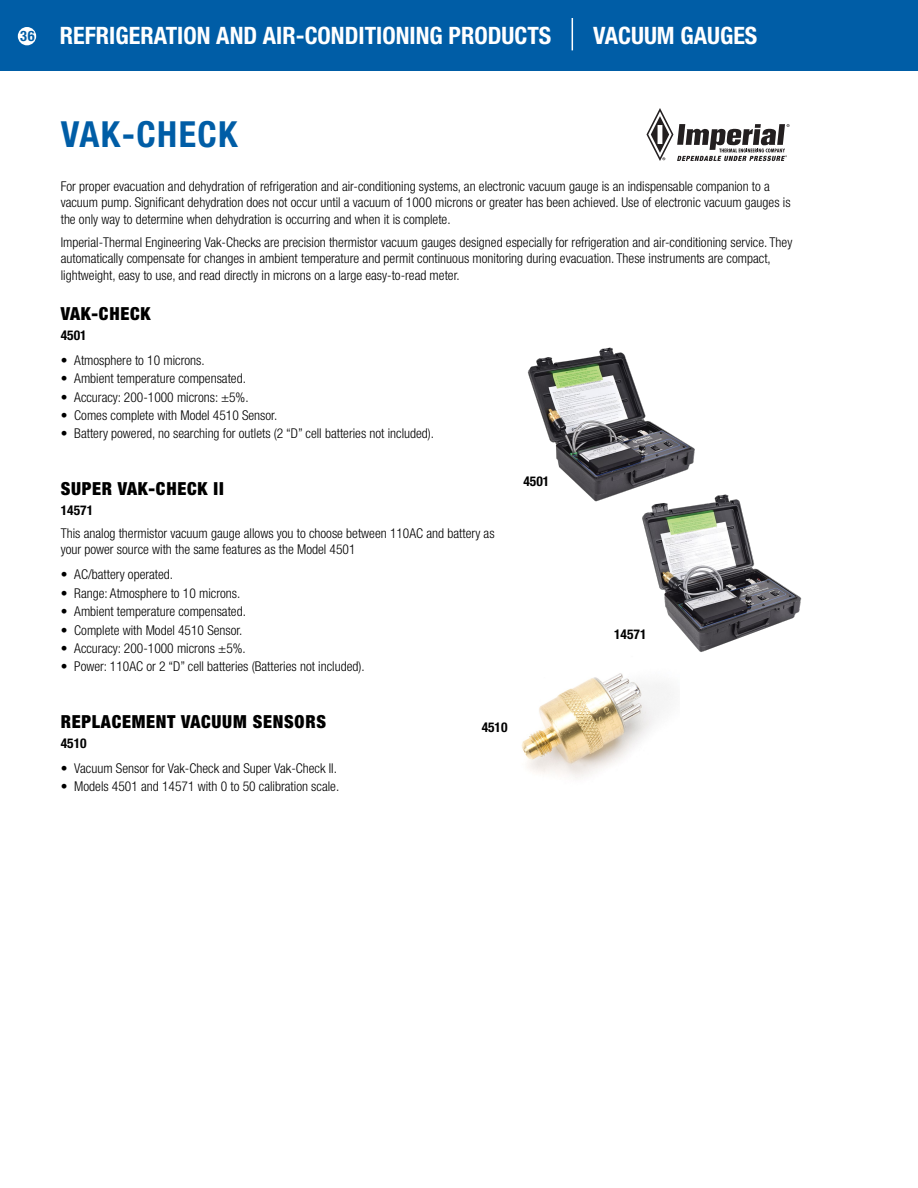
<style>
.page{position:relative;width:918px;height:1188px;background:#fff}
.page>*{position:absolute;margin:0;border:0;box-sizing:border-box;transform-origin:0 0}
.t1{font:700 condensed 36px "Helvetica Neue LT Std";letter-spacing:.04em;color:#005da6}
.t2{font:700 condensed 24px "Helvetica Neue LT Std";color:#fff}
.t3{font:900 condensed 18px "Helvetica Neue LT Std";letter-spacing:.04em;color:#000}
.t4{font:300 condensed 13.5px/16.5px "Helvetica Neue LT Std";color:#000}
.t5{font:700 condensed 13.5px "Helvetica Neue LT Std";color:#000}
.s1{font-size:14.4px;color:#005da6}
</style>
<div class="page">
<div style="left:0;top:0;width:918px;height:71px;background:#005da6"></div>
<img style="left:527px;top:347px;width:168px;height:155px">
<img style="left:521px;top:673px;width:150px;height:105px">
<img style="left:632px;top:482px;width:170px;height:170px">
<svg style="left:646px;top:108px;width:144px;height:53px"></svg>
<hr style="left:572px;top:18px;width:1px;height:32px;background:#fff">
<div style="left:18px;top:27px;width:18px;height:18px;background:#fff;border-radius:50%"></div>
<h2 class="t2" style="left:20px;top:21px;width:533px"><span class="s1">36</span> REFRIGERATION AND AIR-CONDITIONING PRODUCTS</h2>
<h2 class="t2" style="left:593px;top:21px;width:166px">VACUUM GAUGES</h2>
<h1 class="t1" style="left:61px;top:113px;width:178px">VAK-CHECK</h1>
<p class="t4" style="left:61px;top:178px;width:731px">For proper evacuation and dehydration of refrigeration and air-conditioning systems, an electronic vacuum gauge is an indispensable companion to a vacuum pump. Significant dehydration does not occur until a vacuum of 1000 microns or greater has been achieved. Use of electronic vacuum gauges is the only way to determine when dehydration is occurring and when it is complete.</p>
<p class="t4" style="left:61px;top:234px;width:733px">Imperial-Thermal Engineering Vak-Checks are precision thermistor vacuum gauges designed especially for refrigeration and air-conditioning service. They automatically compensate for changes in ambient temperature and permit continuous monitoring during evacuation. These instruments are compact, lightweight, easy to use, and read directly in microns on a large easy-to-read meter.</p>
<h3 class="t3" style="left:61px;top:302px;width:91px">VAK-CHECK</h3>
<p class="t5" style="left:61px;top:327px;width:27px">4501</p>
<p class="t4" style="left:61px;top:352px;width:145px">• Atmosphere to 10 microns.</p>
<p class="t4" style="left:61px;top:370px;width:187px">• Ambient temperature compensated.</p>
<p class="t4" style="left:61px;top:388px;width:189px">• Accuracy: 200-1000 microns: ±5%.</p>
<p class="t4" style="left:61px;top:407px;width:218px">• Comes complete with Model 4510 Sensor.</p>
<p class="t4" style="left:61px;top:425px;width:375px">• Battery powered, no searching for outlets (2 “D” cell batteries not included).</p>
<h3 class="t3" style="left:61px;top:477px;width:164px">SUPER VAK-CHECK II</h3>
<p class="t5" style="left:61px;top:502px;width:34px">14571</p>
<p class="t4" style="left:61px;top:525px;width:435px">This analog thermistor vacuum gauge allows you to choose between 110AC and battery as your power source with the same features as the Model 4501</p>
<p class="t4" style="left:61px;top:566px;width:114px">• AC/battery operated.</p>
<p class="t4" style="left:61px;top:585px;width:181px">• Range: Atmosphere to 10 microns.</p>
<p class="t4" style="left:61px;top:603px;width:187px">• Ambient temperature compensated.</p>
<p class="t4" style="left:61px;top:621px;width:183px">• Complete with Model 4510 Sensor.</p>
<p class="t4" style="left:61px;top:640px;width:187px">• Accuracy: 200-1000 microns ±5%.</p>
<p class="t4" style="left:61px;top:658px;width:305px">• Power: 110AC or 2 “D” cell batteries (Batteries not included).</p>
<p class="t5" style="left:523px;top:474px;width:27px">4501</p>
<h3 class="t3" style="left:61px;top:710px;width:267px">REPLACEMENT VACUUM SENSORS</h3>
<p class="t5" style="left:61px;top:735px;width:27px">4510</p>
<p class="t4" style="left:61px;top:760px;width:278px">• Vacuum Sensor for Vak-Check and Super Vak-Check II.</p>
<p class="t4" style="left:61px;top:778px;width:280px">• Models 4501 and 14571 with 0 to 50 calibration scale.</p>
<p class="t5" style="left:482px;top:719px;width:27px">4510</p>
<p class="t5" style="left:614px;top:626px;width:34px">14571</p>
</div>
